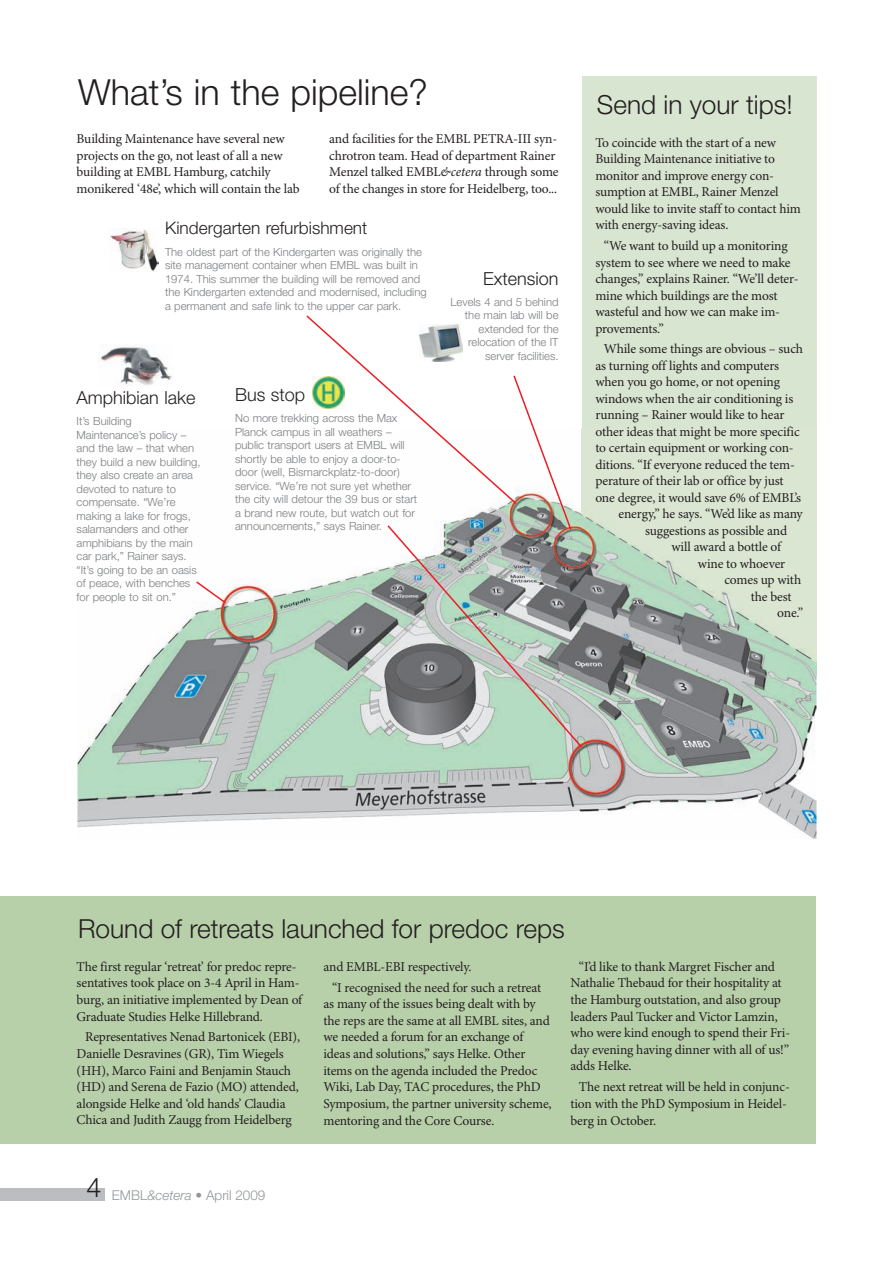
<style>
.page{position:relative;width:893px;height:1263px;background:#fff}
.page>*{position:absolute;margin:0;border:0;box-sizing:border-box;transform-origin:0 0}
.t1{font:300 36px "Helvetica Neue LT Pro";color:#231f20}
.t2{font:300 26.25px "Helvetica Neue LT Pro";color:#231f20}
.t3{font:300 18px "Helvetica Neue LT Pro";color:#231f20}
.t4{font:300 17.25px "Helvetica Neue LT Pro";color:#231f20}
.t5{font:13.5px/16.6px "Minion Pro";letter-spacing:-.01em;color:#231f20}
.t6{font:300 13.5px "Helvetica Neue LT Pro";color:#939598}
.t7{font:300 11.25px/13.5px "Helvetica Neue LT Pro";color:#7b7d80}
.s1{font-style:italic}
</style>
<div class="page">
<div style="left:0;top:1188px;width:105px;height:13px;background:#bcbdc0"></div>
<div style="left:0;top:896px;width:816px;height:248px;background:#b8d0a9"></div>
<img style="left:99px;top:346px;width:73px;height:40px">
<img style="left:110px;top:229px;width:48px;height:43px">
<div style="left:582px;top:77px;width:234px;height:599px;background:#d8e5d1"></div>
<img style="left:77px;top:578px;width:739px;height:261px">
<img style="left:584px;top:516px;width:232px;height:160px">
<svg style="left:305px;top:315px;width:279px;height:434px"></svg>
<svg style="left:195px;top:580px;width:32px;height:25px"></svg>
<img style="left:420px;top:324px;width:42px;height:37px">
<h1 class="t1" style="left:78px;top:79px;width:351px">What’s in the pipeline?</h1>
<p class="t5" style="left:77px;top:131px;width:225px">Building Maintenance have several new projects on the go, not least of all a new building at EMBL Hamburg, catchily monikered ‘48e’, which will contain the lab</p>
<p class="t5" style="left:329px;top:131px;width:231px">and facilities for the EMBL PETRA-III syn&shy;chrotron team. Head of department Rainer Menzel talked EMBL<span class="s1">&amp;cetera</span> through some of the changes in store for Heidelberg, too...</p>
<p class="t4" style="left:165px;top:222px;width:204px">Kindergarten refurbishment</p>
<p class="t7" style="left:165px;top:246px;width:263px">The oldest part of the Kindergarten was originally the site management container when EMBL was built in 1974. This summer the building will be removed and the Kindergarten extended and modernised, including a permanent and safe link to the upper car park.</p>
<h3 class="t3" style="left:77px;top:391px;width:120px">Amphibian lake</h3>
<p class="t7" style="left:77px;top:415px;width:125px">It’s Building<br>Maintenance’s policy – and the law – that when they build a new building, they also create an area devoted to nature to compensate. “We’re making a lake for frogs, salamanders and other amphibians by the main car park,” Rainer says. “It’s going to be an oasis of peace, with benches for people to sit on.”</p>
<h3 class="t3" style="left:235px;top:388px;width:72px">Bus stop</h3>
<p class="t7" style="left:235px;top:413px;width:184px">No more trekking across the Max Planck campus in all weathers – public transport users at EMBL will shortly be able to enjoy a door-to&shy;door (well, Bismarckplatz-to-door) service. “We’re not sure yet whether the city will detour the 39 bus or start a brand new route, but watch out for announcements,” says Rainer.</p>
<h3 class="t3" style="left:483px;top:272px;width:77px">Extension</h3>
<p class="t7" style="left:451px;top:296px;width:109px;text-align:right">Levels 4 and 5 behind the main lab will be extended for the relocation of the IT server facilities.</p>
<h2 class="t2" style="left:597px;top:95px;width:197px">Send in your tips!</h2>
<p class="t5" style="left:595px;top:135px;width:207px">To coincide with the start of a new Building Maintenance initiative to monitor and improve energy con&shy;sumption at EMBL, Rainer Menzel would like to invite staff to contact him with energy-saving ideas.</p>
<p class="t5" style="left:595px;top:239px;width:205px;text-indent:9px">“We want to build up a monitoring system to see where we need to make changes,” explains Rainer. “We’ll deter&shy;mine which buildings are the most wasteful and how we can make im&shy;provements.”</p>
<p class="t5" style="left:604px;top:342px;width:201px">While some things are obvious – such</p>
<p class="t5" style="left:595px;top:358px;width:185px">as turning off lights and computers</p>
<p class="t5" style="left:595px;top:375px;width:186px">when you go home, or not opening</p>
<p class="t5" style="left:595px;top:391px;width:199px">windows when the air conditioning is</p>
<p class="t5" style="left:595px;top:408px;width:190px">running – Rainer would like to hear</p>
<p class="t5" style="left:595px;top:424px;width:206px">other ideas that might be more specific</p>
<p class="t5" style="left:595px;top:441px;width:200px">to certain equipment or working con-</p>
<p class="t5" style="left:595px;top:457px;width:201px">ditions. “If everyone reduced the tem-</p>
<p class="t5" style="left:595px;top:474px;width:190px">perature of their lab or office by just</p>
<p class="t5" style="left:595px;top:490px;width:207px">one degree, it would save 6% of EMBL’s</p>
<p class="t5" style="left:618px;top:507px;width:186px">energy,” he says. “We’d like as many</p>
<p class="t5" style="left:645px;top:523px;width:144px">suggestions as possible and</p>
<p class="t5" style="left:671px;top:540px;width:111px">will award a bottle of</p>
<p class="t5" style="left:698px;top:556px;width:89px">wine to whoever</p>
<p class="t5" style="left:724px;top:573px;width:78px">comes up with</p>
<p class="t5" style="left:751px;top:589px;width:42px">the best</p>
<p class="t5" style="left:777px;top:606px;width:27px">one.”</p>
<h2 class="t2" style="left:78px;top:919px;width:488px">Round of retreats launched for predoc reps</h2>
<p class="t5" style="left:77px;top:959px;width:227px">The first regular ‘retreat’ for predoc repre&shy;sentatives took place on 3-4 April in Ham&shy;burg, an initiative implemented by Dean of Graduate Studies Helke Hillebrand.</p>
<p class="t5" style="left:77px;top:1030px;width:225px;text-indent:9px">Representatives Nenad Bartonicek (EBI), Danielle Desravines (GR), Tim Wiegels (HH), Marco Faini and Benjamin Stauch (HD) and Serena de Fazio (MO) attended, alongside Helke and ‘old hands’ Claudia Chica and Judith Zaugg from Heidelberg</p>
<p class="t5" style="left:570px;top:959px;width:221px;text-indent:9px">“I’d like to thank Margret Fischer and Nathalie Thebaud for their hospitality at the Hamburg outstation, and also group leaders Paul Tucker and Victor Lamzin, who were kind enough to spend their Fri&shy;day evening having dinner with all of us!” adds Helke.</p>
<p class="t5" style="left:570px;top:1080px;width:221px;text-indent:9px">The next retreat will be held in conjunc&shy;tion with the PhD Symposium in Heidel&shy;berg in October.</p>
<p class="t5" style="left:332px;top:957px;width:211px;line-height:20.9px;text-indent:-9px">and EMBL-EBI respectively.<br>“I recognised the need for such a retreat</p>
<p class="t5" style="left:323px;top:997px;width:230px">as many of the issues being dealt with by the reps are the same at all EMBL sites, and we needed a forum for an exchange of ideas and solutions,” says Helke. Other items on the agenda included the Predoc Wiki, Lab Day, TAC procedures, the PhD Symposium, the partner university scheme, mentoring and the Core Course.</p>
<p class="t6" style="left:87px;top:1190px;width:180px"><sup>4</sup> EMBL<span class="s1">&amp;cetera</span> • April 2009</p>
</div>
